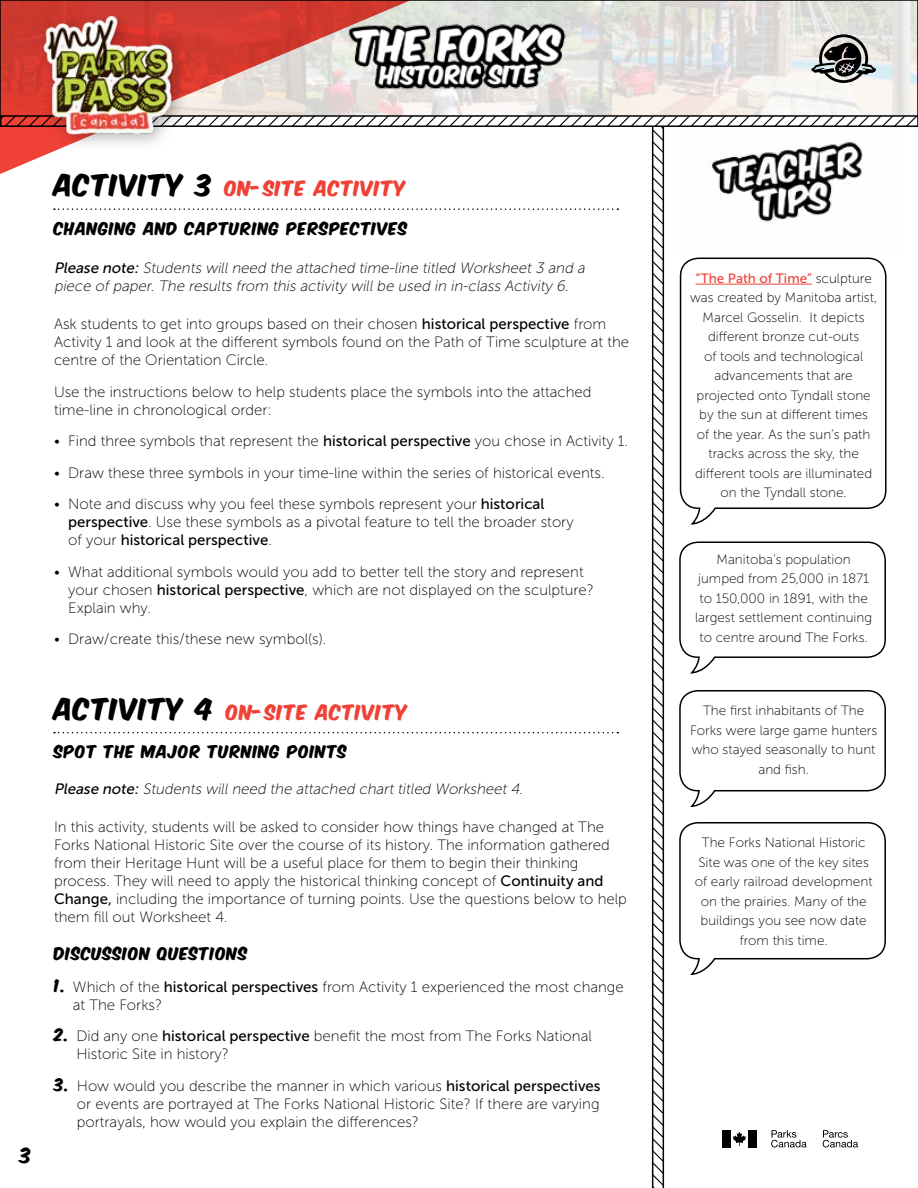
<style>
.page{position:relative;width:918px;height:1188px;background:#fff}
.page>*{position:absolute;margin:0;border:0;box-sizing:border-box;transform-origin:0 0}
.t1{font:18px "Komika Axis";letter-spacing:.06em;color:#ef4136}
.t2{font:18px "Komika Axis";color:#000}
.t3{font:15px/18px "Museo Sans 100";color:#000}
.t4{font:italic 15px/18px "Museo Sans 100";color:#000}
.t5{font:15px "Komika Axis";letter-spacing:.06em;color:#000}
.t6{font:15px "Museo Sans 500";color:#000}
.t7{font:13.5px/19.5px "Museo Sans 100";color:#000;text-align:center}
.t8{font:13.5px "Museo Sans 500";color:#ef4136}
.s1{font-size:25.5px;color:#000}
.s2{font-family:"Museo Sans 500"}
.s3{font-family:"Museo Sans 100"}
.s4{font-family:"Komika Axis"}
.s5{font-family:"Museo Sans 100";color:#000}
</style>
<div class="page">
<svg style="left:651px;top:166px;width:12px;height:1022px"></svg>
<svg style="left:663px;top:166px;width:2px;height:1022px;background:#757575"></svg>
<svg style="left:679px;top:257px;width:208px;height:268px"></svg>
<hr style="left:696px;top:284px;width:116px;height:1px;background:#ef4136">
<img style="left:710px;top:166px;width:152px;height:56px">
<svg style="left:1px;top:2px;width:917px;height:164px"></svg>
<svg style="left:54px;top:208px;width:564px;height:2px"></svg>
<svg style="left:54px;top:732px;width:564px;height:1px"></svg>
<svg style="left:679px;top:541px;width:207px;height:133px"></svg>
<svg style="left:679px;top:690px;width:207px;height:117px"></svg>
<svg style="left:679px;top:822px;width:207px;height:153px"></svg>
<img style="left:222px;top:3px;width:474px;height:108px">
<svg style="left:653px;top:1022px;width:205px;height:165px"></svg>
<p class="t2" style="left:20px;top:1147px;width:13px">3</p>
<p class="t1" style="left:54px;top:180px;width:353px"><span class="s1">ACTIVITY 3</span> ON-SITE ACTIVITY</p>
<p class="t5" style="left:54px;top:221px;width:355px">CHANGING AND CAPTURING PERSPECTIVES</p>
<p class="t4" style="left:54px;top:259px;width:535px"><span class="s2">Please note:</span> Students will need the attached time-line titled Worksheet 3 and a piece of paper. The results from this activity will be used in in-class Activity 6.</p>
<p class="t3" style="left:54px;top:315px;width:577px">Ask students to get into groups based on their chosen <span class="s2">historical perspective</span> from<br>Activity 1 and look at the different symbols found on the Path of Time sculpture at the centre of the Orientation Circle.</p>
<p class="t3" style="left:54px;top:383px;width:539px">Use the instructions below to help students place the symbols into the attached time-line in chronological order:</p>
<p class="t3" style="left:54px;top:432px;width:576px">• Find three symbols that represent the <span class="s2">historical perspective</span> you chose in Activity 1.</p>
<p class="t3" style="left:54px;top:464px;width:552px">• Draw these three symbols in your time-line within the series of historical events.</p>
<p class="t3" style="left:68px;top:495px;width:507px;text-indent:-14px">• Note and discuss why you feel these symbols represent your <span class="s2">historical perspective</span>. Use these symbols as a pivotal feature to tell the broader story</p>
<p class="t6" style="left:68px;top:532px;width:205px"><span class="s3">of your</span> historical perspective<span class="s3">.</span></p>
<p class="t3" style="left:68px;top:563px;width:527px;text-indent:-14px">• What additional symbols would you add to better tell the story and represent your chosen <span class="s2">historical perspective</span>, which are not displayed on the sculpture?<br>Explain why.</p>
<p class="t3" style="left:54px;top:630px;width:274px">• Draw/create this/these new symbol(s).</p>
<p class="t1" style="left:54px;top:703px;width:355px"><span class="s1">ACTIVITY 4</span> ON-SITE ACTIVITY</p>
<p class="t5" style="left:54px;top:744px;width:294px">SPOT THE MAJOR TURNING POINTS</p>
<p class="t4" style="left:54px;top:780px;width:473px"><span class="s2">Please note:</span> Students will need the attached chart titled Worksheet 4.</p>
<p class="t3" style="left:54px;top:818px;width:574px">In this activity, students will be asked to consider how things have changed at The Forks National Historic Site over the course of its history. The information gathered from their Heritage Hunt will be a useful place for them to begin their thinking process. They will need to apply the historical thinking concept of <span class="s2">Continuity and Change,</span> including the importance of turning points. Use the questions below to help them fill out Worksheet 4.</p>
<p class="t5" style="left:54px;top:946px;width:195px">DISCUSSION QUESTIONS</p>
<p class="t3" style="left:73px;top:978px;width:552px;text-indent:-19px"><span class="s4">1.</span> Which of the <span class="s2">historical perspectives</span> from Activity 1 experienced the most change at The Forks?</p>
<p class="t3" style="left:76px;top:1027px;width:517px;text-indent:-22px"><span class="s4">2.</span> Did any one <span class="s2">historical perspective</span> benefit the most from The Forks National<br>Historic Site in history?</p>
<p class="t3" style="left:77px;top:1077px;width:525px;text-align:justify;text-indent:-23px"><span class="s4">3.</span> How would you describe the manner in which various <span class="s2">historical perspectives </span>or events are portrayed at The Forks National Historic Site? If there are varying portrayals, how would you explain the differences?</p>
<p class="t8" style="left:696px;top:271px;width:178px">“The Path of Time” <span class="s5">sculpture</span></p>
<p class="t7" style="left:690px;top:288px;width:189px">was created by Manitoba artist,<br>Marcel Gosselin. It depicts different bronze cut-outs<br>of tools and technological advancements that are projected onto Tyndall stone by the sun at different times<br>of the year. As the sun’s path tracks across the sky, the different tools are illuminated on the Tyndall stone.</p>
<p class="t7" style="left:695px;top:550px;width:178px">Manitoba’s population jumped from 25,000 in 1871 to 150,000 in 1891, with the largest settlement continuing to centre around The Forks.</p>
<p class="t7" style="left:690px;top:701px;width:189px">The first inhabitants of The<br>Forks were large game hunters who stayed seasonally to hunt and fish.</p>
<p class="t7" style="left:695px;top:833px;width:179px">The Forks National Historic<br>Site was one of the key sites of early railroad development on the prairies. Many of the buildings you see now date from this time.</p>
</div>
